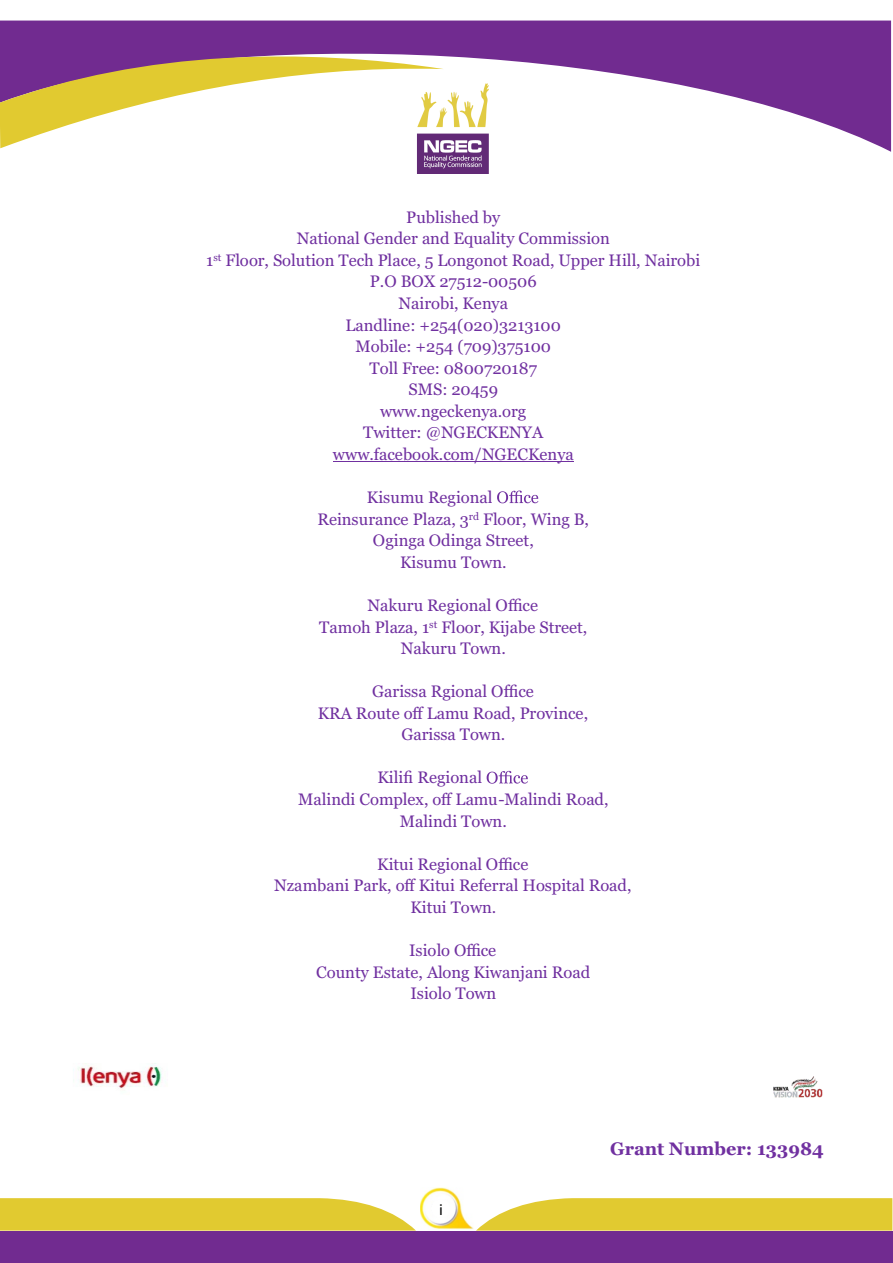
<style>
.page{position:relative;width:893px;height:1263px;background:#fff}
.page>*{position:absolute;margin:0;border:0;box-sizing:border-box;transform-origin:0 0}
.t1{font:700 18px "Georgia";color:#7030a0}
.t2{font:16.5px/21.6px "Georgia";color:#7030a0;text-align:center}
.t3{font:16.5px "Calibri";color:#000}
</style>
<div class="page">
<svg style="left:0;top:20px;width:891px;height:132px;fill:#712b90"></svg>
<svg style="left:0;top:48px;width:444px;height:100px"></svg>
<div style="left:0;top:1230px;width:892px;height:32px;background:#712b90"></div>
<svg style="left:0;top:1198px;width:416px;height:32px;background:#e3cd3f"></svg>
<svg style="left:477px;top:1198px;width:415px;height:32px;background:#e3cd3f"></svg>
<hr style="left:333px;top:461px;width:241px;height:1px;background:#7030a0">
<svg style="left:497px;top:490px;width:41px;height:13px"></svg>
<svg style="left:487px;top:771px;width:41px;height:13px"></svg>
<img style="left:409px;top:75px;width:88px;height:99px">
<img style="left:73px;top:1063px;width:89px;height:27px">
<img style="left:774px;top:1077px;width:48px;height:21px">
<img style="left:420px;top:1188px;width:53px;height:42px">
<div style="left:431px;top:1199px;width:19px;height:19px;background:#fff;border:1px solid #fff;border-radius:50%"></div>
<p class="t2" style="left:206px;top:207px;width:496px">Published by<br>National Gender and Equality Commission<br>1<sup>st</sup> Floor, Solution Tech Place, 5 Longonot Road, Upper Hill, Nairobi<br>P.O BOX 27512-00506<br>Nairobi, Kenya<br>Landline: +254(020)3213100<br>Mobile: +254 (709)375100<br>Toll Free: 0800720187<br>SMS: 20459<br>www.ngeckenya.org<br>Twitter: @NGECKENYA<br>www.facebook.com/NGECKenya</p>
<p class="t2" style="left:367px;top:488px;width:127px">Kisumu Regional</p>
<p class="t2" style="left:317px;top:509px;width:273px">Reinsurance Plaza, 3<sup>rd</sup> Floor, Wing B,</p>
<p class="t2" style="left:373px;top:531px;width:162px">Oginga Odinga Street,</p>
<p class="t2" style="left:400px;top:553px;width:108px">Kisumu Town.</p>
<p class="t2" style="left:319px;top:596px;width:269px">Nakuru Regional Office<br>Tamoh Plaza, 1<sup>st</sup> Floor, Kijabe Street,<br>Nakuru Town.</p>
<p class="t2" style="left:318px;top:682px;width:272px">Garissa Rgional Office<br>KRA Route off Lamu Road, Province,<br>Garissa Town.</p>
<p class="t2" style="left:377px;top:768px;width:106px">Kilifi Regional</p>
<p class="t2" style="left:298px;top:790px;width:312px">Malindi Complex, off Lamu-Malindi Road,</p>
<p class="t2" style="left:400px;top:811px;width:108px">Malindi Town.</p>
<p class="t2" style="left:274px;top:854px;width:359px">Kitui Regional Office<br>Nzambani Park, off Kitui Referral Hospital Road,<br>Kitui Town.</p>
<p class="t2" style="left:316px;top:941px;width:275px">Isiolo Office<br>County Estate, Along Kiwanjani Road<br>Isiolo Town</p>
<p class="t3" style="left:439px;top:1203px;width:5px">i</p>
<p class="t1" style="left:610px;top:1141px;width:215px">Grant Number: 133984</p>
</div>
